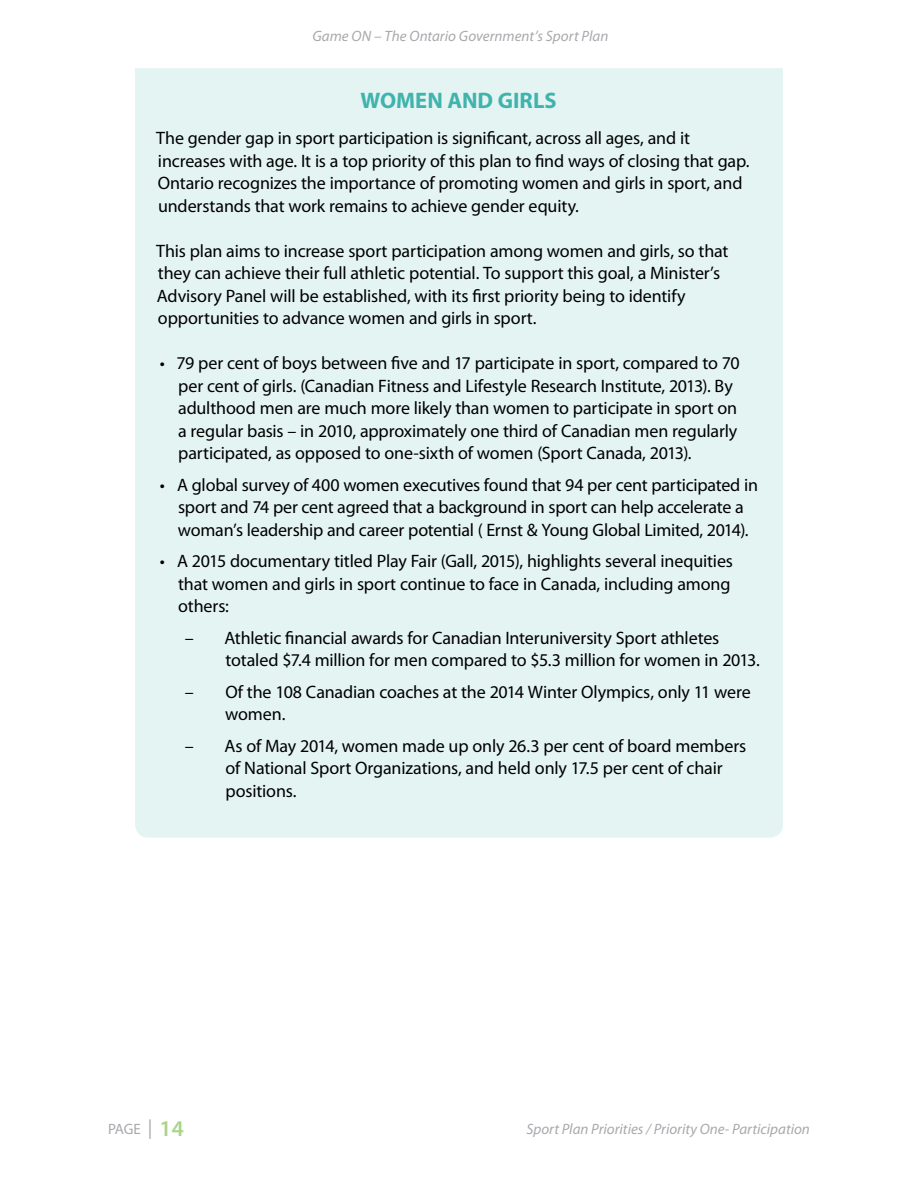
<style>
.page{position:relative;width:918px;height:1188px;background:#fff}
.page>*{position:absolute;margin:0;border:0;box-sizing:border-box;transform-origin:0 0}
.t1{font:700 22.5px "Myriad Pro";color:#40b3ad}
.t2{font:18px/22.5px "Myriad Pro";letter-spacing:-.01em;color:#000}
.t3{font:italic 15px "Myriad Pro";color:#a7a9ac}
.t4{font:15px "Myriad Pro";color:#a7a9ac}
.s1{font-stretch:condensed;font-size:19.5px}
.s2{font-weight:600;font-size:22.5px;color:#aad48a}
</style>
<div class="page">
<div style="left:135px;top:68px;width:648px;height:770px;background:#e4f4f3"></div>
<p class="t3" style="left:312px;top:26px;width:298px">Game ON – The Ontario Government’s Sport Plan</p>
<p class="t1" style="left:361px;top:86px;width:198px">WOMEN AND GIRLS</p>
<p class="t2" style="left:156px;top:126px;width:593px">The gender gap in sport participation is significant, across all ages, and it increases with age. It is a top priority of this plan to find ways of closing that gap.<br>Ontario recognizes the importance of promoting women and girls in sport, and understands that work remains to achieve gender equity.</p>
<p class="t2" style="left:156px;top:239px;width:574px">This plan aims to increase sport participation among women and girls, so that they can achieve their full athletic potential. To support this goal, a Minister’s Advisory Panel will be established, with its first priority being to identify opportunities to advance women and girls in sport.</p>
<p class="t2" style="left:178px;top:351px;width:563px;text-indent:-18px">• 79 per cent of boys between five and 17 participate in sport, compared to 70 per cent of girls. (Canadian Fitness and Lifestyle Research Institute, 2013). By adulthood men are much more likely than women to participate in sport on a regular basis – in 2010, approximately one third of Canadian men regularly participated, as opposed to one-sixth of women (Sport Canada, 2013).</p>
<p class="t2" style="left:160px;top:473px;width:600px;text-align:center">• A global survey of 400 women executives found that 94 per cent participated in sport and 74 per cent agreed that a background in sport can help accelerate a woman’s leadership and career potential ( Ernst &amp; Young Global Limited, 2014).</p>
<p class="t2" style="left:178px;top:549px;width:556px;text-indent:-18px">• A 2015 documentary titled Play Fair (Gall, 2015), highlights several inequities that women and girls in sport continue to face in Canada, including among others:</p>
<p class="t2" style="left:225px;top:626px;width:534px;text-indent:-41px">– Athletic financial awards for Canadian Interuniversity Sport athletes totaled $7.4 million for men compared to $5.3 million for women in 2013.</p>
<p class="t2" style="left:225px;top:680px;width:527px;text-indent:-40px">– Of the 108 Canadian coaches at the 2014 Winter Olympics, only 11 were women.</p>
<p class="t2" style="left:226px;top:734px;width:522px;text-indent:-41px">– As of May 2014, women made up only 26.3 per cent of board members of National Sport Organizations, and held only 17.5 per cent of chair positions.</p>
<p class="t4" style="left:108px;top:1120px;width:77px">PAGE <span class="s1">|</span> <span class="s2">14</span></p>
<p class="t3" style="left:526px;top:1120px;width:285px">Sport Plan Priorities / Priority One- Participation</p>
</div>
